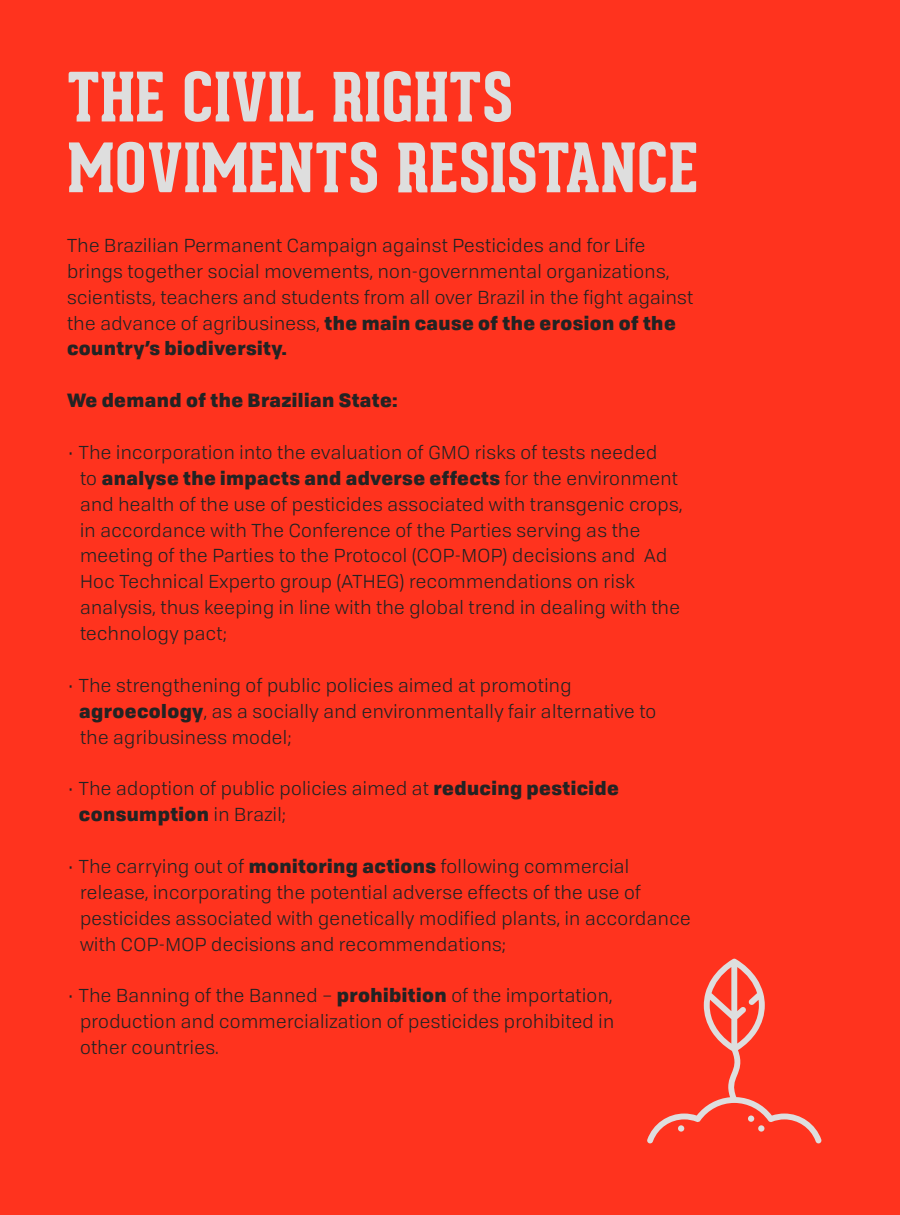
<style>
.page{position:relative;width:900px;height:1215px;background:#ff331e}
.page>*{position:absolute;margin:0;border:0;box-sizing:border-box;transform-origin:0 0}
.t1{font:800 66.6px "Geared Slab";color:#dedede}
.t2{font:18.45px/25.8px "Tofino";letter-spacing:.02em;color:#232323}
.t3{font:900 18.45px "Tofino";letter-spacing:.02em;color:#232323}
.s1{font-weight:900}
.s2{font-weight:400}
</style>
<div class="page">
<svg style="left:647px;top:959px;width:175px;height:185px"></svg>
<p class="t1" style="left:67px;top:59px;width:448px">THE CIVIL RIGHTS</p>
<p class="t1" style="left:67px;top:130px;width:633px">MOVIMENTS RESISTANCE</p>
<p class="t2" style="left:67px;top:231px;width:628px">The Brazilian Permanent Campaign against Pesticides and for Life brings together social movements, non-governmental organizations, scientists, teachers and students from all over Brazil in the fight against the advance of agribusiness, <span class="s1">the main cause of the erosion of the country’s biodiversity.</span></p>
<p class="t3" style="left:67px;top:385px;width:332px">We demand of the Brazilian State:</p>
<p class="t2" style="left:67px;top:438px;width:592px">• The incorporation into the evaluation of GMO risks of tests needed</p>
<p class="t3" style="left:80px;top:462px;width:600px"><span class="s2">to</span> analyse the impacts and adverse effects <span class="s2">for the environment</span></p>
<p class="t2" style="left:80px;top:490px;width:604px">and health of the use of pesticides associated with transgenic crops,</p>
<p class="t2" style="left:80px;top:516px;width:562px">in accordance with The Conference of the Parties serving as the</p>
<p class="t2" style="left:80px;top:542px;width:589px">meeting of the Parties to the Protocol (COP-MOP) decisions and Ad</p>
<p class="t2" style="left:80px;top:568px;width:556px">Hoc Technical Experto group (ATHEG) recommendations on risk</p>
<p class="t2" style="left:80px;top:593px;width:602px">analysis, thus keeping in line with the global trend in dealing with the</p>
<p class="t2" style="left:80px;top:619px;width:148px">technology pact;</p>
<p class="t2" style="left:67px;top:671px;width:506px">• The strengthening of public policies aimed at promoting</p>
<p class="t2" style="left:79px;top:697px;width:579px"><span class="s1">agroecology</span>, as a socially and environmentally fair alternative to</p>
<p class="t2" style="left:80px;top:723px;width:213px">the agribusiness model;</p>
<p class="t2" style="left:67px;top:775px;width:553px">• The adoption of public policies aimed at <span class="s1">reducing pesticide</span></p>
<p class="t3" style="left:79px;top:799px;width:209px">consumption <span class="s2">in Brazil;</span></p>
<p class="t2" style="left:67px;top:852px;width:564px">• The carrying out of <span class="s1">monitoring actions</span> following commercial</p>
<p class="t2" style="left:80px;top:878px;width:562px">release, incorporating the potential adverse effects of the use of</p>
<p class="t2" style="left:80px;top:904px;width:612px">pesticides associated with genetically modified plants, in accordance</p>
<p class="t2" style="left:80px;top:930px;width:427px">with COP-MOP decisions and recommendations;</p>
<p class="t2" style="left:67px;top:982px;width:547px">• The Banning of the Banned – <span class="s1">prohibition</span> of the importation,</p>
<p class="t2" style="left:80px;top:1007px;width:536px">production and commercialization of pesticides prohibited in</p>
<p class="t2" style="left:80px;top:1033px;width:140px">other countries.</p>
</div>
